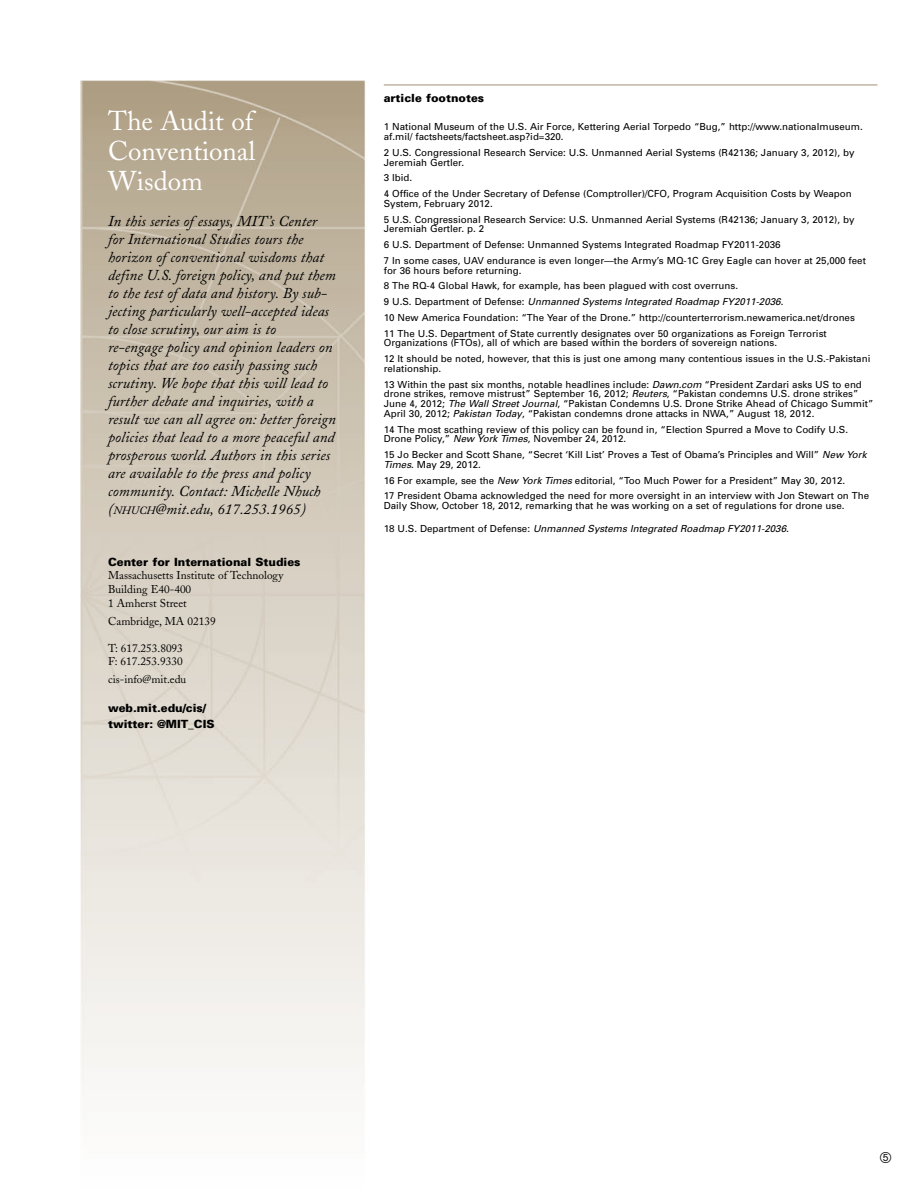
<style>
.page{position:relative;width:918px;height:1188px;background:#fff}
.page>*{position:absolute;margin:0;border:0;box-sizing:border-box;transform-origin:0 0}
.t1{font:27px/30px "Adobe Caslon";color:#fff;text-align:justify}
.t2{font:italic 15px/18px "Adobe Caslon";letter-spacing:.005em;color:#000}
.t3{font:15px "Circle Frame";color:#000}
.t4{font:11.25px/13.6px "Adobe Caslon";color:#000}
.t5{font:900 11.25px/15.3px "Univers";color:#000}
.t6{font:9.75px/15.8px "Univers";color:#000}
.t7{font:italic 9.75px "Univers";color:#000}
.s1{font-size:11.25px}
.s2{font-style:italic}
.s3{font-style:normal}
</style>
<div class="page">
<img style="left:80px;top:80px;width:304px;height:1015px">
<hr style="left:384px;top:84px;width:494px;height:2px;background:#ac9c81">
<h1 class="t1" style="left:108px;top:107px;width:149px">The Audit of Conventional Wisdom</h1>
<p class="t2" style="left:108px;top:213px;width:229px">In this series of essays, MIT’s Center for International Studies tours the horizon of conventional wisdoms that define U.S. foreign policy, and put them to the test of data and history. By sub&shy;jecting particularly well-accepted ideas to close scrutiny, our aim is to<br>re-engage policy and opinion leaders on topics that are too easily passing such scrutiny. We hope that this will lead to further debate and inquiries, with a result we can all agree on: better foreign policies that lead to a more peaceful and prosperous world. Authors in this series are available to the press and policy community. Contact: Michelle Nhuch (<span class="s1">NHUCH</span>@mit.edu, 617.253.1965)</p>
<p class="t5" style="left:108px;top:554px;width:194px">Center for International Studies</p>
<p class="t4" style="left:108px;top:569px;width:177px">Massachusetts Institute of Technology<br>Building E40-400<br>1 Amherst Street</p>
<p class="t4" style="left:108px;top:614px;width:109px">Cambridge, MA 02139</p>
<p class="t4" style="left:108px;top:641px;width:76px">T: 617.253.8093<br>F: 617.253.9330</p>
<p class="t4" style="left:108px;top:673px;width:80px">cis-info@mit.edu</p>
<p class="t5" style="left:108px;top:701px;width:108px">web.mit.edu/cis/ twitter: @MIT_CIS</p>
<p class="t5" style="left:384px;top:90px;width:102px">article footnotes</p>
<p class="t6" style="left:384px;top:122px;width:481px;line-height:9.8px">1 National Museum of the U.S. Air Force, Kettering Aerial Torpedo “Bug,” http://www.nationalmuseum. af.mil/ factsheets/factsheet.asp?id=320.</p>
<p class="t6" style="left:384px;top:147px;width:472px;line-height:9.8px">2 U.S. Congressional Research Service: U.S. Unmanned Aerial Systems (R42136; January 3, 2012), by<br>Jeremiah Gertler.</p>
<p class="t6" style="left:384px;top:170px;width:470px">3 Ibid.<br>4 Office of the Under Secretary of Defense (Comptroller)/CFO, Program Acquisition Costs by Weapon</p>
<p class="t6" style="left:384px;top:195px;width:472px">System, February 2012.<br>5 U.S. Congressional Research Service: U.S. Unmanned Aerial Systems (R42136; January 3, 2012), by</p>
<p class="t6" style="left:384px;top:221px;width:484px">Jeremiah Gertler. p. 2<br>6 U.S. Department of Defense: Unmanned Systems Integrated Roadmap FY2011-2036<br>7 In some cases, UAV endurance is even longer—the Army’s MQ-1C Grey Eagle can hover at 25,000 feet</p>
<p class="t6" style="left:384px;top:262px;width:473px">for 36 hours before returning.<br>8 The RQ-4 Global Hawk, for example, has been plagued with cost overruns.<br>9 U.S. Department of Defense: <span class="s2">Unmanned Systems Integrated Roadmap FY2011-2036</span>.<br>10 New America Foundation: “The Year of the Drone.” http://counterterrorism.newamerica.net/drones 11 The U.S. Department of State currently designates over 50 organizations as Foreign Terrorist</p>
<p class="t6" style="left:384px;top:335px;width:488px">Organizations (FTOs), all of which are based within the borders of sovereign nations.<br>12 It should be noted, however, that this is just one among many contentious issues in the U.S.-Pakistani</p>
<p class="t6" style="left:384px;top:360px;width:480px">relationship.<br>13 Within the past six months, notable headlines include: <span class="s2">Dawn.com</span> “President Zardari asks US to end</p>
<p class="t6" style="left:384px;top:389px;width:491px;line-height:9.8px">drone strikes, remove mistrust” September 16, 2012; <span class="s2">Reuters</span>, “Pakistan condemns U.S. drone strikes”<br>June 4, 2012; <span class="s2">The Wall Street Journal</span>, “Pakistan Condemns U.S. Drone Strike Ahead of Chicago Summit”<br>April 30, 2012; <span class="s2">Pakistan Today</span>, “Pakistan condemns drone attacks in NWA,” August 18, 2012.</p>
<p class="t6" style="left:384px;top:424px;width:466px;line-height:9.8px">14 The most scathing review of this policy can be found in, “Election Spurred a Move to Codify U.S.<br>Drone Policy,” <span class="s2">New York Times</span>, November 24, 2012.</p>
<p class="t6" style="left:384px;top:450px;width:484px;line-height:9.8px">15 Jo Becker and Scott Shane, “Secret ‘Kill List’ Proves a Test of Obama’s Principles and Will” <span class="s2">New York<br>Times</span>. May 29, 2012.</p>
<p class="t6" style="left:384px;top:472px;width:487px">16 For example, see the <span class="s2">New York Times</span> editorial, “Too Much Power for a President” May 30, 2012.<br>17 President Obama acknowledged the need for more oversight in an interview with Jon Stewart on The</p>
<p class="t6" style="left:384px;top:498px;width:462px">Daily Show, October 18, 2012, remarking that he was working on a set of regulations for drone use.</p>
<p class="t7" style="left:384px;top:522px;width:407px"><span class="s3">18 U.S. Department of Defense:</span> Unmanned Systems Integrated Roadmap FY2011-2036.</p>
<h2 class="t3" style="left:879px;top:1149px;width:15px">5</h2>
</div>
